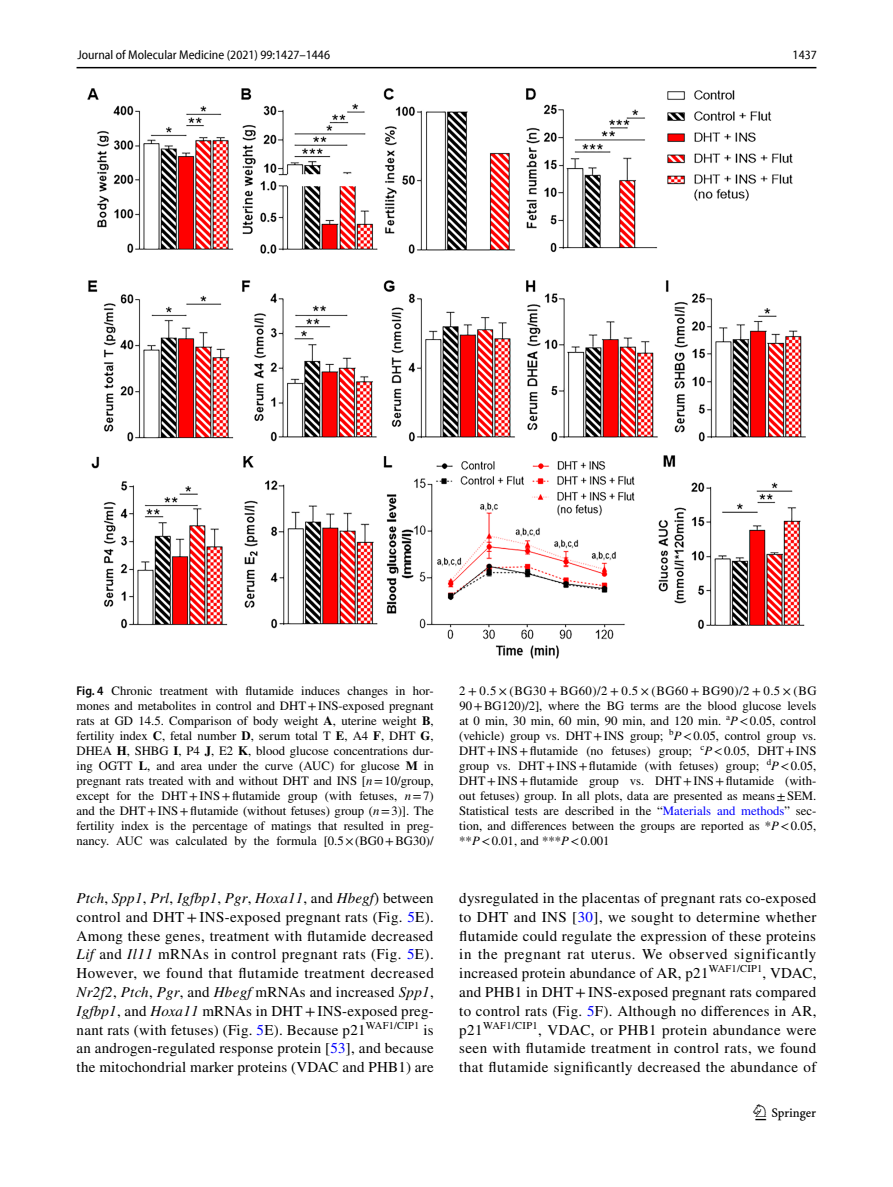
<style>
.page{position:relative;width:893px;height:1187px;background:#fff}
.page>*{position:absolute;margin:0;border:0;box-sizing:border-box;transform-origin:0 0}
.t1{font:22.5px "Springnew Regular 3";color:#000}
.t2{font:15px/18.8px "STIX";letter-spacing:.025em;color:#000;text-align:justify}
.t3{font:12.75px/15px "STIX";color:#000;text-align:justify}
.t4{font:semi-condensed 12.75px "Myriad Pro Unic";color:#000}
.s1{font-family:"Myriad Pro";font-weight:600;font-stretch:semi-condensed}
.s2{font-weight:700}
.s3{font-style:italic}
.s4{color:#00f}
</style>
<div class="page">
<hr style="left:77px;top:67px;width:739px;height:1px;background:#000">
<img style="left:87px;top:88px;width:719px;height:571px">
<p class="t4" style="left:77px;top:50px;width:254px">Journal of Molecular Medicine (2021) 99:1427–1446</p>
<p class="t4" style="left:793px;top:50px;width:26px">1437</p>
<p class="t3" style="left:77px;top:684px;width:359px"><span class="s1">Fig. 4</span> Chronic treatment with flutamide induces changes in hor&shy;mones and metabolites in control and DHT+INS-exposed pregnant rats at GD 14.5. Comparison of body weight <span class="s2">A</span>, uterine weight <span class="s2">B</span>, fertility index <span class="s2">C</span>, fetal number <span class="s2">D</span>, serum total T <span class="s2">E</span>, A4 <span class="s2">F</span>, DHT <span class="s2">G</span>, DHEA <span class="s2">H</span>, SHBG <span class="s2">I</span>, P4 <span class="s2">J</span>, E2 <span class="s2">K</span>, blood glucose concentrations dur&shy;ing OGTT <span class="s2">L</span>, and area under the curve (AUC) for glucose <span class="s2">M</span> in pregnant rats treated with and without DHT and INS [<span class="s3">n</span>=10/group, except for the DHT+INS+flutamide group (with fetuses, <span class="s3">n</span>=7) and the DHT+INS+flutamide (without fetuses) group (<span class="s3">n</span>=3)]. The fertility index is the percentage of matings that resulted in preg&shy;nancy. AUC was calculated by the formula [0.5×(BG0+BG30)/</p>
<p class="t3" style="left:459px;top:684px;width:359px">2 + 0.5 × (BG30 + BG60)/2 + 0.5 × (BG60 + BG90)/2 + 0.5 × (BG 90+BG120)/2], where the BG terms are the blood glucose levels at 0 min, 30 min, 60 min, 90 min, and 120 min. <sup>a</sup><span class="s3">P</span>&lt;0.05, control (vehicle) group vs. DHT+INS group; <sup>b</sup><span class="s3">P</span>&lt;0.05, control group vs.<br>DHT+INS+flutamide (no fetuses) group; <sup>c</sup><span class="s3">P</span>&lt;0.05, DHT+INS group vs. DHT+INS+flutamide (with fetuses) group; <sup>d</sup><span class="s3">P</span>&lt;0.05, DHT+INS+flutamide group vs. DHT+INS+flutamide (with&shy;out fetuses) group. In all plots, data are presented as means±SEM.<br>Statistical tests are described in the “<span class="s4">Materials and methods</span>” sec&shy;tion, and differences between the groups are reported as *<span class="s3">P</span>&lt;0.05, **<span class="s3">P</span>&lt;0.01, and ***<span class="s3">P</span>&lt;0.001</p>
<p class="t2" style="left:77px;top:889px;width:359px"><span class="s3">Ptch</span>, <span class="s3">Spp1</span>, <span class="s3">Prl</span>, <span class="s3">Igfbp1</span>, <span class="s3">Pgr</span>, <span class="s3">Hoxa11</span>, and <span class="s3">Hbegf</span>) between control and DHT+INS-exposed pregnant rats (Fig. <span class="s4">5</span>E).<br>Among these genes, treatment with flutamide decreased <span class="s3">Lif</span> and <span class="s3">Il11</span> mRNAs in control pregnant rats (Fig. <span class="s4">5</span>E).<br>However, we found that flutamide treatment decreased <span class="s3">Nr2f2</span>, <span class="s3">Ptch</span>, <span class="s3">Pgr</span>, and <span class="s3">Hbegf</span> mRNAs and increased <span class="s3">Spp1</span>, <span class="s3">Igfbp1</span>, and <span class="s3">Hoxa11</span> mRNAs in DHT+INS-exposed preg&shy;nant rats (with fetuses) (Fig. <span class="s4">5</span>E). Because p21<sup>WAF1/CIP1</sup> is an androgen-regulated response protein [<span class="s4">53</span>], and because the mitochondrial marker proteins (VDAC and PHB1) are</p>
<p class="t2" style="left:459px;top:889px;width:359px">dysregulated in the placentas of pregnant rats co-exposed to DHT and INS [<span class="s4">30</span>], we sought to determine whether flutamide could regulate the expression of these proteins in the pregnant rat uterus. We observed significantly increased protein abundance of AR, p21<sup>WAF1/CIP1</sup>, VDAC, and PHB1 in DHT+INS-exposed pregnant rats compared to control rats (Fig. <span class="s4">5</span>F). Although no differences in AR, p21<sup>WAF1/CIP1</sup>, VDAC, or PHB1 protein abundance were seen with flutamide treatment in control rats, we found that flutamide significantly decreased the abundance of</p>
<h1 class="t1" style="left:755px;top:1104px;width:62px">1 3</h1>
</div>
